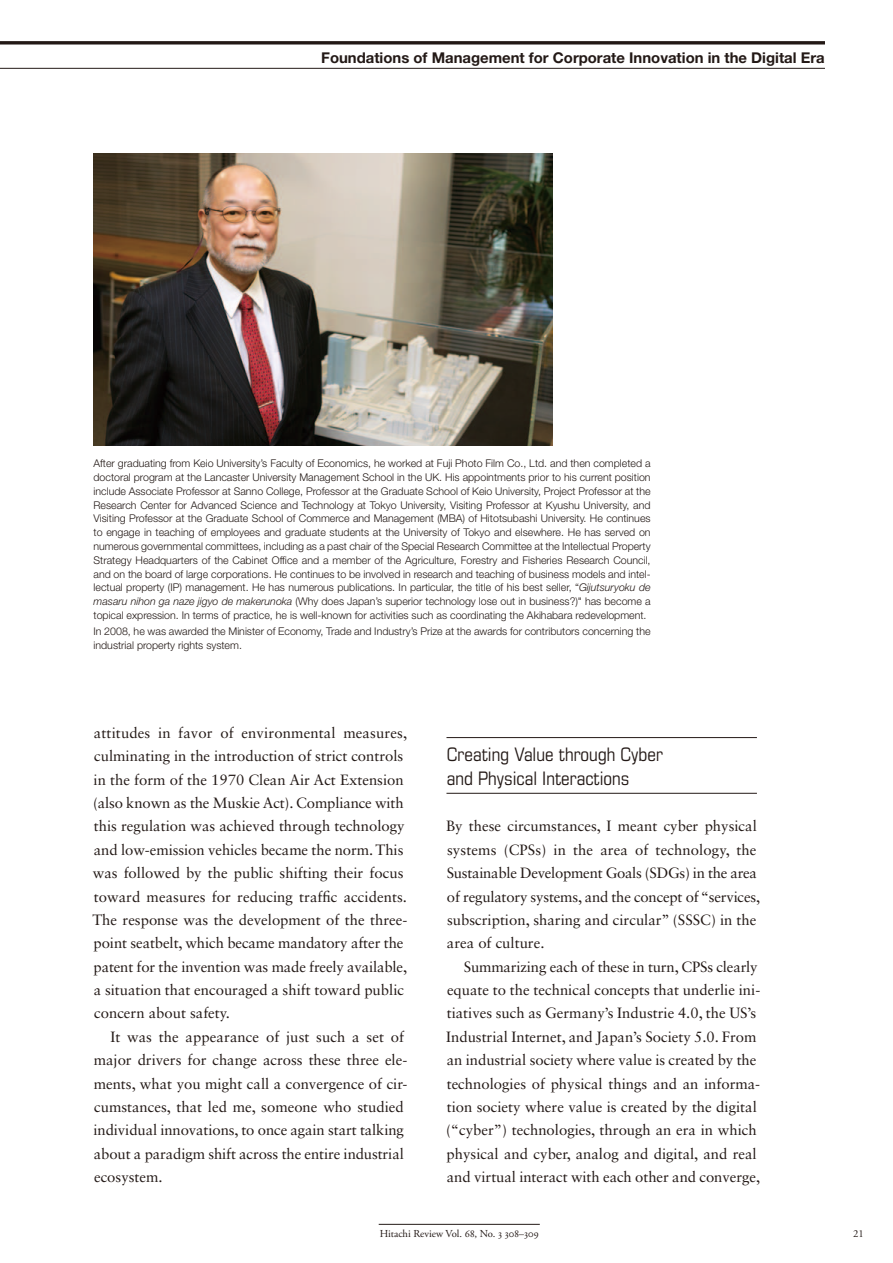
<style>
.page{position:relative;width:893px;height:1263px;background:#fff}
.page>*{position:absolute;margin:0;border:0;box-sizing:border-box;transform-origin:0 0}
.t1{font:condensed 18.6px/23.4px "Eurostile LT Std";color:#231916}
.t2{font:14.85px/23.4px "Sabon LT Std";color:#231916}
.t3{font:700 14.85px "Helvetica Neue LT Std";color:#231916}
.t4{font:300 10.65px/13.8px "Helvetica Neue LT Std";color:#231916;text-align:justify}
.t5{font:10.65px "Adobe Garamond Pro";color:#231916}
.s1{font-style:italic}
.s2{color:#fff}
</style>
<div class="page">
<hr style="left:379px;top:1224px;width:161px;height:1px;background:#231916">
<svg style="left:0;top:41px;width:825px;height:4px;background:#433b38"></svg>
<hr style="left:0;top:68px;width:825px;height:1px;background:#231916">
<hr style="left:446px;top:737px;width:311px;height:1px;background:#231916">
<hr style="left:446px;top:793px;width:311px;height:1px;background:#231916">
<img style="left:94px;top:153px;width:459px;height:292px">
<p class="t3" style="left:321px;top:52px;width:505px">Foundations of Management for Corporate Innovation in the Digital Era</p>
<p class="t4" style="left:94px;top:457px;width:559px">After graduating from Keio University’s Faculty of Economics, he worked at Fuji Photo Film Co., Ltd. and then completed a doctoral program at the Lancaster University Management School in the UK. His appointments prior to his current position include Associate Professor at Sanno College, Professor at the Graduate School of Keio University, Project Professor at the Research Center for Advanced Science and Technology at Tokyo University, Visiting Professor at Kyushu University, and Visiting Professor at the Graduate School of Commerce and Management (MBA) of Hitotsubashi University. He continues to engage in teaching of employees and graduate students at the University of Tokyo and elsewhere. He has served on numerous governmental committees, including as a past chair of the Special Research Committee at the Intellectual Property Strategy Headquarters of the Cabinet Office and a member of the Agriculture, Forestry and Fisheries Research Council, and on the board of large corporations. He continues to be involved in research and teaching of business models and intel&shy;lectual property (IP) management. He has numerous publications. In particular, the title of his best seller, “<span class="s1">Gijutsuryoku de masaru nihon ga naze jigyo de makerunoka</span> (Why does Japan’s superior technology lose out in business?)" has become a topical expression. In terms of practice, he is well-known for activities such as coordinating the Akihabara redevelopment.</p>
<p class="t4" style="left:94px;top:625px;width:558px">In 2008, he was awarded the Minister of Economy, Trade and Industry’s Prize at the awards for contributors concerning the industrial property rights system.</p>
<p class="t2" style="left:92px;top:722px;width:316px">attitudes in favor of environmental measures, culminating in the introduction of strict controls in the form of the 1970 Clean Air Act Extension (also known as the Muskie Act). Compliance with this regulation was achieved through technology and low-emission vehicles became the norm. This was followed by the public shifting their focus toward measures for reducing traffic accidents.<br>The response was the development of the three&shy;point seatbelt, which became mandatory after the patent for the invention was made freely available, a situation that encouraged a shift toward public concern about safety.</p>
<p class="t2" style="left:94px;top:1026px;width:315px;text-indent:17px">It was the appearance of just such a set of major drivers for change across these three ele&shy;ments, what you might call a convergence of cir&shy;cumstances, that led me, someone who studied individual innovations, to once again start talking about a paradigm shift across the entire industrial ecosystem.</p>
<p class="t1" style="left:447px;top:745px;width:218px">Creating Value through Cyber and Physical Interactions</p>
<p class="t2" style="left:446px;top:816px;width:315px">By these circumstances, I meant cyber physical systems (CPSs) in the area of technology, the Sustainable Development Goals (SDGs) in the area of regulatory systems, and the concept of “services, subscription, sharing and circular” (SSSC) in the area of culture.</p>
<p class="t2" style="left:446px;top:956px;width:316px;text-indent:18px">Summarizing each of these in turn, CPSs clearly equate to the technical concepts that underlie ini&shy;tiatives such as Germany’s Industrie 4.0, the US’s Industrial Internet, and Japan’s Society 5.0. From an industrial society where value is created by the technologies of physical things and an informa&shy;tion society where value is created by the digital (“cyber”) technologies, through an era in which physical and cyber, analog and digital, and real and virtual interact with each other and converge,</p>
<p class="t5" style="left:380px;top:1228px;width:161px">Hitachi Review Vol. 68, No. 3 308–309</p>
<p class="t5" style="left:853px;top:1228px;width:15px">21<span class="s2">.</span></p>
</div>
